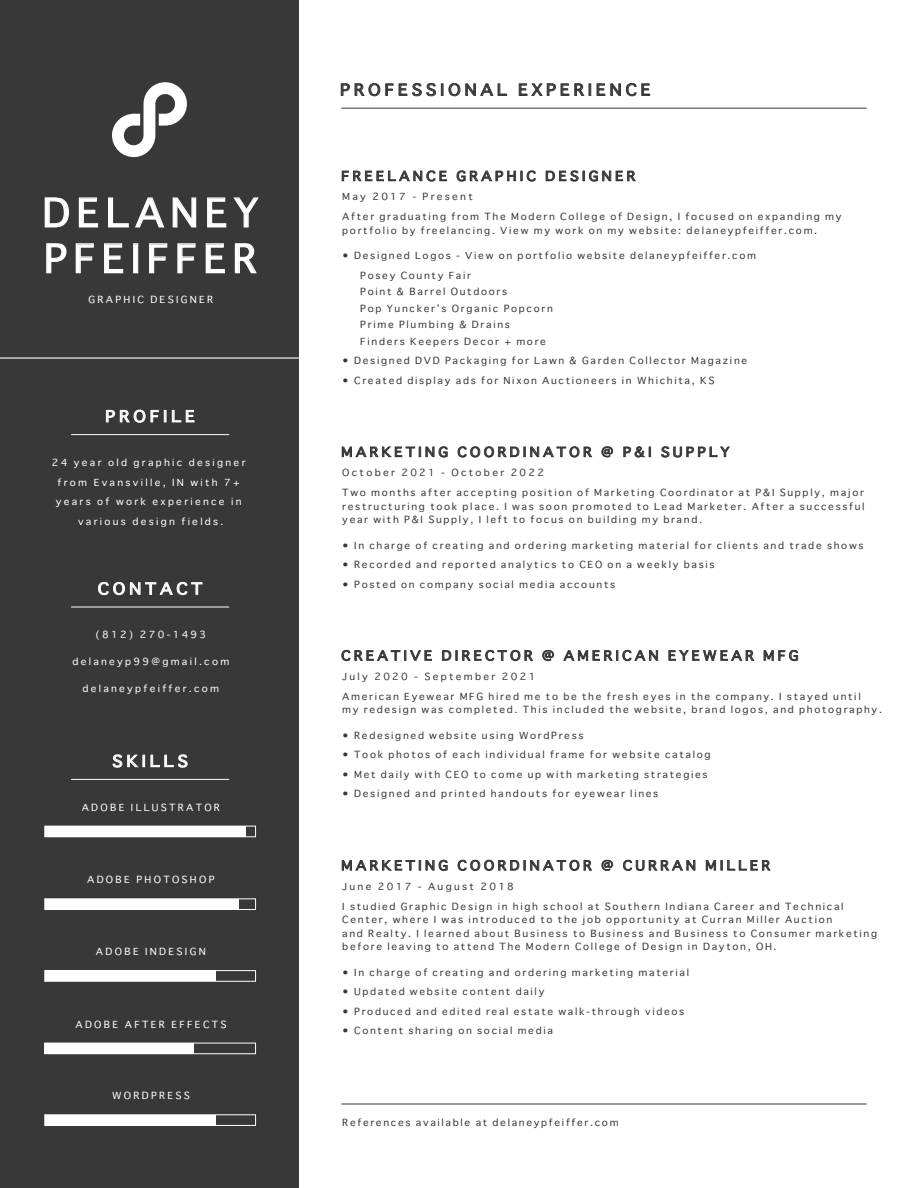
<style>
.page{position:relative;width:918px;height:1188px;background:#fff}
.page>*{position:absolute;margin:0;border:0;box-sizing:border-box;transform-origin:0 0}
.t1{font:38.1px/45.8px "Sathu";letter-spacing:.16em;color:#fff;scale:1.04 1}
.t2{font:15.3px "Sathu";letter-spacing:.23em;color:#383839;scale:1.12 1}
.t3{font:15.3px "Sathu";letter-spacing:.23em;color:#fff;scale:1.12 1}
.t4{font:12.75px "Sathu";letter-spacing:.23em;color:#383839;scale:1.12 1}
.t5{font:9.45px/20.1px "Sathu";letter-spacing:.17em;color:#383839;scale:1.05 1}
.t6{font:9.45px/19.5px "Sathu";letter-spacing:.23em;color:#fff;text-align:center;scale:1.05 1}
</style>
<div class="page">
<div style="left:0;top:0;width:299px;height:1188px;background:#383839"></div>
<svg style="left:112px;top:82px;width:75px;height:76px"></svg>
<svg style="left:44px;top:197px;width:25px;height:31px"></svg>
<svg style="left:78px;top:197px;width:20px;height:31px"></svg>
<svg style="left:108px;top:197px;width:57px;height:31px"></svg>
<svg style="left:172px;top:197px;width:25px;height:31px"></svg>
<svg style="left:207px;top:197px;width:52px;height:31px"></svg>
<svg style="left:46px;top:243px;width:21px;height:31px"></svg>
<svg style="left:75px;top:243px;width:19px;height:31px"></svg>
<svg style="left:104px;top:243px;width:20px;height:31px"></svg>
<div style="left:133px;top:243px;width:5px;height:30px;border:1px solid #fff"></div>
<svg style="left:149px;top:243px;width:19px;height:31px"></svg>
<svg style="left:177px;top:243px;width:19px;height:31px"></svg>
<svg style="left:205px;top:243px;width:20px;height:31px"></svg>
<svg style="left:234px;top:243px;width:23px;height:31px"></svg>
<svg style="left:106px;top:409px;width:60px;height:14px"></svg>
<svg style="left:172px;top:410px;width:23px;height:13px"></svg>
<hr style="left:0;top:357px;width:299px;height:2px;background:#fff">
<hr style="left:71px;top:434px;width:158px;height:1px;background:#fff">
<svg style="left:341px;top:83px;width:166px;height:14px"></svg>
<svg style="left:518px;top:83px;width:132px;height:14px"></svg>
<svg style="left:342px;top:170px;width:105px;height:12px"></svg>
<svg style="left:456px;top:170px;width:80px;height:12px"></svg>
<svg style="left:545px;top:170px;width:91px;height:12px"></svg>
<svg style="left:342px;top:446px;width:106px;height:12px"></svg>
<svg style="left:457px;top:446px;width:135px;height:12px"></svg>
<svg style="left:601px;top:446px;width:13px;height:12px"></svg>
<svg style="left:623px;top:446px;width:28px;height:12px"></svg>
<svg style="left:661px;top:446px;width:69px;height:12px"></svg>
<hr style="left:341px;top:108px;width:526px;height:1px;background:#383839">
<hr style="left:341px;top:1104px;width:526px;height:1px;background:#383839">
<svg style="left:98px;top:582px;width:105px;height:13px"></svg>
<hr style="left:71px;top:607px;width:158px;height:1px;background:#fff">
<svg style="left:112px;top:754px;width:76px;height:14px"></svg>
<hr style="left:71px;top:779px;width:158px;height:1px;background:#fff">
<div style="left:44px;top:826px;width:212px;height:11px;border:1px solid #fff"></div>
<div style="left:45px;top:826px;width:201px;height:11px;background:#fff"></div>
<div style="left:44px;top:970px;width:212px;height:12px;border:1px solid #fff"></div>
<div style="left:45px;top:971px;width:171px;height:10px;background:#fff"></div>
<div style="left:44px;top:898px;width:212px;height:12px;border:1px solid #fff"></div>
<div style="left:45px;top:899px;width:194px;height:10px;background:#fff"></div>
<div style="left:44px;top:1114px;width:212px;height:12px;border:1px solid #fff"></div>
<div style="left:45px;top:1115px;width:171px;height:10px;background:#fff"></div>
<div style="left:44px;top:1043px;width:212px;height:11px;border:1px solid #fff"></div>
<div style="left:45px;top:1043px;width:149px;height:11px;background:#fff"></div>
<svg style="left:341px;top:650px;width:91px;height:11px"></svg>
<svg style="left:442px;top:650px;width:91px;height:11px"></svg>
<svg style="left:542px;top:650px;width:12px;height:11px"></svg>
<svg style="left:563px;top:649px;width:95px;height:12px"></svg>
<svg style="left:668px;top:650px;width:87px;height:11px"></svg>
<svg style="left:763px;top:649px;width:35px;height:12px"></svg>
<svg style="left:342px;top:859px;width:106px;height:12px"></svg>
<svg style="left:457px;top:859px;width:136px;height:12px"></svg>
<svg style="left:601px;top:859px;width:13px;height:12px"></svg>
<svg style="left:623px;top:859px;width:73px;height:12px"></svg>
<svg style="left:706px;top:860px;width:65px;height:11px"></svg>
<h1 class="t1" style="left:42px;top:188px;width:209px">DELANEY<br>PFEIFFER</h1>
<p class="t6" style="left:89px;top:290px;width:120px">GRAPHIC DESIGNER</p>
<h2 class="t3" style="left:105px;top:404px;width:82px">PROFILE</h2>
<p class="t6" style="left:52px;top:452px;width:186px">24 year old graphic designer from Evansville, IN with 7+ years of work experience in various design fields.</p>
<h2 class="t3" style="left:98px;top:576px;width:95px">CONTACT</h2>
<p class="t6" style="left:95px;top:625px;width:107px">(812) 270-1493</p>
<p class="t6" style="left:72px;top:652px;width:151px">delaneyp99@gmail.com</p>
<p class="t6" style="left:82px;top:679px;width:132px">delaneypfeiffer.com</p>
<h2 class="t3" style="left:112px;top:748px;width:69px">SKILLS</h2>
<p class="t6" style="left:82px;top:797px;width:133px">ADOBE ILLUSTRATOR</p>
<p class="t6" style="left:87px;top:869px;width:123px">ADOBE PHOTOSHOP</p>
<p class="t6" style="left:96px;top:942px;width:106px">ADOBE INDESIGN</p>
<p class="t6" style="left:76px;top:1014px;width:145px">ADOBE AFTER EFFECTS</p>
<p class="t6" style="left:112px;top:1086px;width:76px">WORDPRESS</p>
<h2 class="t2" style="left:340px;top:77px;width:279px">PROFESSIONAL EXPERIENCE</h2>
<h3 class="t4" style="left:341px;top:165px;width:264px">FREELANCE GRAPHIC DESIGNER</h3>
<p class="t5" style="left:342px;top:186px;width:477px">May 2017 - Present<br>After graduating from The Modern College of Design, I focused on expanding my</p>
<p class="t5" style="left:342px;top:220px;width:454px">portfolio by freelancing. View my work on my website: delaneypfeiffer.com.</p>
<p class="t5" style="left:360px;top:246px;width:378px;line-height:19.5px;text-indent:-18px">• Designed Logos - View on portfolio website delaneypfeiffer.com<br>Posey County Fair</p>
<p class="t5" style="left:360px;top:283px;width:185px;line-height:16.5px">Point &amp; Barrel Outdoors<br>Pop Yuncker’s Organic Popcorn<br>Prime Plumbing &amp; Drains<br>Finders Keepers Decor + more</p>
<p class="t5" style="left:342px;top:350px;width:387px">• Designed DVD Packaging for Lawn &amp; Garden Collector Magazine</p>
<p class="t5" style="left:342px;top:370px;width:356px">• Created display ads for Nixon Auctioneers in Whichita, KS</p>
<h3 class="t4" style="left:341px;top:441px;width:348px">MARKETING COORDINATOR @ P&amp;I SUPPLY</h3>
<p class="t5" style="left:342px;top:462px;width:498px">October 2021 - October 2022<br>Two months after accepting position of Marketing Coordinator at P&amp;I Supply, major</p>
<p class="t5" style="left:342px;top:499px;width:499px;line-height:13.5px">restructuring took place. I was soon promoted to Lead Marketer. After a successful year with P&amp;I Supply, I left to focus on building my brand.</p>
<p class="t5" style="left:342px;top:535px;width:498px">• In charge of creating and ordering marketing material for clients and trade shows</p>
<p class="t5" style="left:342px;top:554px;width:356px">• Recorded and reported analytics to CEO on a weekly basis</p>
<p class="t5" style="left:342px;top:574px;width:261px">• Posted on company social media accounts</p>
<h3 class="t4" style="left:341px;top:645px;width:410px">CREATIVE DIRECTOR @ AMERICAN EYEWEAR MFG</h3>
<p class="t5" style="left:342px;top:666px;width:495px">July 2020 - September 2021<br>American Eyewear MFG hired me to be the fresh eyes in the company. I stayed until</p>
<p class="t5" style="left:342px;top:700px;width:516px">my redesign was completed. This included the website, brand logos, and photography.</p>
<p class="t5" style="left:342px;top:725px;width:231px">• Redesigned website using WordPress</p>
<p class="t5" style="left:342px;top:745px;width:352px">• Took photos of each individual frame for website catalog</p>
<p class="t5" style="left:342px;top:764px;width:349px">• Met daily with CEO to come up with marketing strategies</p>
<p class="t5" style="left:342px;top:784px;width:303px">• Designed and printed handouts for eyewear lines</p>
<h3 class="t4" style="left:341px;top:855px;width:384px">MARKETING COORDINATOR @ CURRAN MILLER</h3>
<p class="t5" style="left:342px;top:876px;width:479px">June 2017 - August 2018<br>I studied Graphic Design in high school at Southern Indiana Career and Technical</p>
<p class="t5" style="left:342px;top:913px;width:511px;line-height:13.5px">Center, where I was introduced to the job opportunity at Curran Miller Auction<br>and Realty. I learned about Business to Business and Business to Consumer marketing before leaving to attend The Modern College of Design in Dayton, OH.</p>
<p class="t5" style="left:342px;top:962px;width:332px">• In charge of creating and ordering marketing material</p>
<p class="t5" style="left:342px;top:981px;width:194px">• Updated website content daily</p>
<p class="t5" style="left:342px;top:1001px;width:327px">• Produced and edited real estate walk-through videos</p>
<p class="t5" style="left:342px;top:1020px;width:202px">• Content sharing on social media</p>
<p class="t5" style="left:342px;top:1112px;width:265px">References available at delaneypfeiffer.com</p>
</div>
